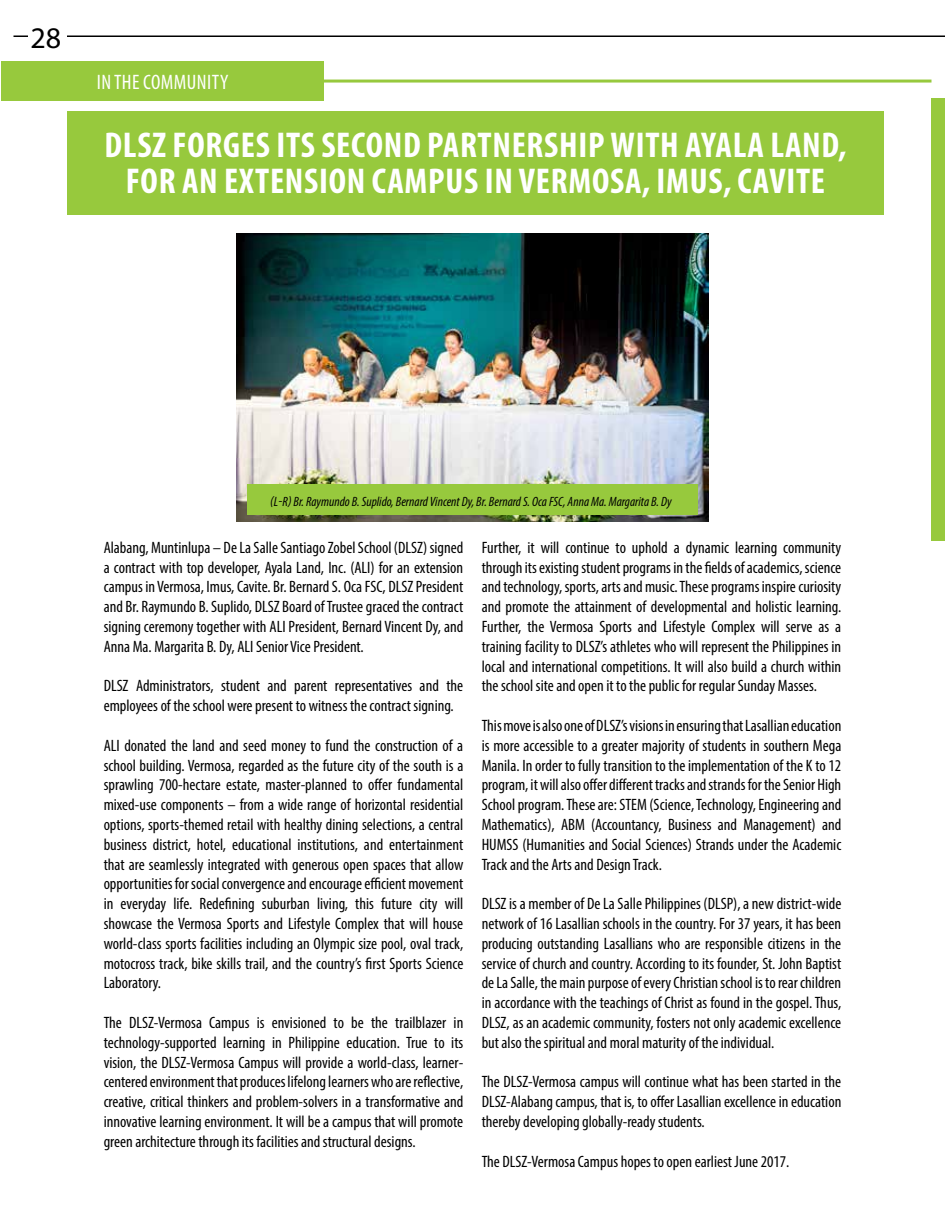
<style>
.page{position:relative;width:945px;height:1215px;background:#fff}
.page>*{position:absolute;margin:0;border:0;box-sizing:border-box;transform-origin:0 0}
.t1{font:700 condensed 36px/36px "Myriad Pro";letter-spacing:.02em;color:#fff;text-align:center}
.t2{font:30px "Myriad Pro";color:#000}
.t3{font:condensed 21px "Myriad Pro";letter-spacing:.02em;color:#fff}
.t4{font:condensed 16.5px/19.8px "Myriad Pro";color:#000;text-align:justify}
.t5{font:italic condensed 13.5px "Myriad Pro";color:#000}
</style>
<div class="page">
<hr style="left:14px;top:35px;width:931px;height:2px;background:#000">
<div style="left:28px;top:20px;width:38px;height:35px;background:#fff"></div>
<div style="left:67px;top:112px;width:817px;height:103px;background:#97c93d"></div>
<div style="left:1px;top:61px;width:323px;height:40px;background:#97c93d"></div>
<div style="left:932px;top:98px;width:13px;height:442px;background:#97c93d"></div>
<hr style="left:312px;top:80px;width:620px;height:3px;background:#97c93d">
<img style="left:236px;top:234px;width:473px;height:288px">
<div style="left:247px;top:484px;width:451px;height:31px;background:#97c93d"></div>
<h2 class="t2" style="left:30px;top:20px;width:32px">28</h2>
<p class="t3" style="left:97px;top:70px;width:133px">IN THE COMMUNITY</p>
<h1 class="t1" style="left:105px;top:126px;width:744px">DLSZ FORGES ITS SECOND PARTNERSHIP WITH AYALA LAND,<br>FOR AN EXTENSION CAMPUS IN VERMOSA, IMUS, CAVITE</h1>
<p class="t5" style="left:270px;top:493px;width:404px">(L-R) Br. Raymundo B. Suplido, Bernard Vincent Dy, Br. Bernard S. Oca FSC, Anna Ma. Margarita B. Dy</p>
<p class="t4" style="left:104px;top:537px;width:361px">Alabang, Muntinlupa – De La Salle Santiago Zobel School (DLSZ) signed a contract with top developer, Ayala Land, Inc. (ALI) for an extension campus in Vermosa, Imus, Cavite. Br. Bernard S. Oca FSC, DLSZ President and Br. Raymundo B. Suplido, DLSZ Board of Trustee graced the contract signing ceremony together with ALI President, Bernard Vincent Dy, and Anna Ma. Margarita B. Dy, ALI Senior Vice President.</p>
<p class="t4" style="left:104px;top:676px;width:361px">DLSZ Administrators, student and parent representatives and the employees of the school were present to witness the contract signing.</p>
<p class="t4" style="left:104px;top:735px;width:361px">ALI donated the land and seed money to fund the construction of a school building. Vermosa, regarded as the future city of the south is a sprawling 700-hectare estate, master-planned to offer fundamental mixed-use components – from a wide range of horizontal residential options, sports-themed retail with healthy dining selections, a central business district, hotel, educational institutions, and entertainment that are seamlessly integrated with generous open spaces that allow opportunities for social convergence and encourage efficient movement in everyday life. Redefining suburban living, this future city will showcase the Vermosa Sports and Lifestyle Complex that will house world-class sports facilities including an Olympic size pool, oval track, motocross track, bike skills trail, and the country’s first Sports Science Laboratory.</p>
<p class="t4" style="left:104px;top:1012px;width:361px">The DLSZ-Vermosa Campus is envisioned to be the trailblazer in technology-supported learning in Philippine education. True to its vision, the DLSZ-Vermosa Campus will provide a world-class, learner&shy;centered environment that produces lifelong learners who are reflective, creative, critical thinkers and problem-solvers in a transformative and innovative learning environment. It will be a campus that will promote green architecture through its facilities and structural designs.</p>
<p class="t4" style="left:482px;top:537px;width:361px">Further, it will continue to uphold a dynamic learning community through its existing student programs in the fields of academics, science and technology, sports, arts and music. These programs inspire curiosity and promote the attainment of developmental and holistic learning.<br>Further, the Vermosa Sports and Lifestyle Complex will serve as a training facility to DLSZ’s athletes who will represent the Philippines in local and international competitions. It will also build a church within the school site and open it to the public for regular Sunday Masses.</p>
<p class="t4" style="left:482px;top:715px;width:361px">This move is also one of DLSZ’s visions in ensuring that Lasallian education is more accessible to a greater majority of students in southern Mega Manila. In order to fully transition to the implementation of the K to 12 program, it will also offer different tracks and strands for the Senior High School program. These are: STEM (Science, Technology, Engineering and Mathematics), ABM (Accountancy, Business and Management) and HUMSS (Humanities and Social Sciences) Strands under the Academic Track and the Arts and Design Track.</p>
<p class="t4" style="left:482px;top:894px;width:361px">DLSZ is a member of De La Salle Philippines (DLSP), a new district-wide network of 16 Lasallian schools in the country. For 37 years, it has been producing outstanding Lasallians who are responsible citizens in the service of church and country. According to its founder, St. John Baptist de La Salle, the main purpose of every Christian school is to rear children in accordance with the teachings of Christ as found in the gospel. Thus, DLSZ, as an academic community, fosters not only academic excellence but also the spiritual and moral maturity of the individual.</p>
<p class="t4" style="left:482px;top:1072px;width:361px">The DLSZ-Vermosa campus will continue what has been started in the DLSZ-Alabang campus, that is, to offer Lasallian excellence in education thereby developing globally-ready students.</p>
<p class="t4" style="left:482px;top:1151px;width:309px">The DLSZ-Vermosa Campus hopes to open earliest June 2017.</p>
</div>
